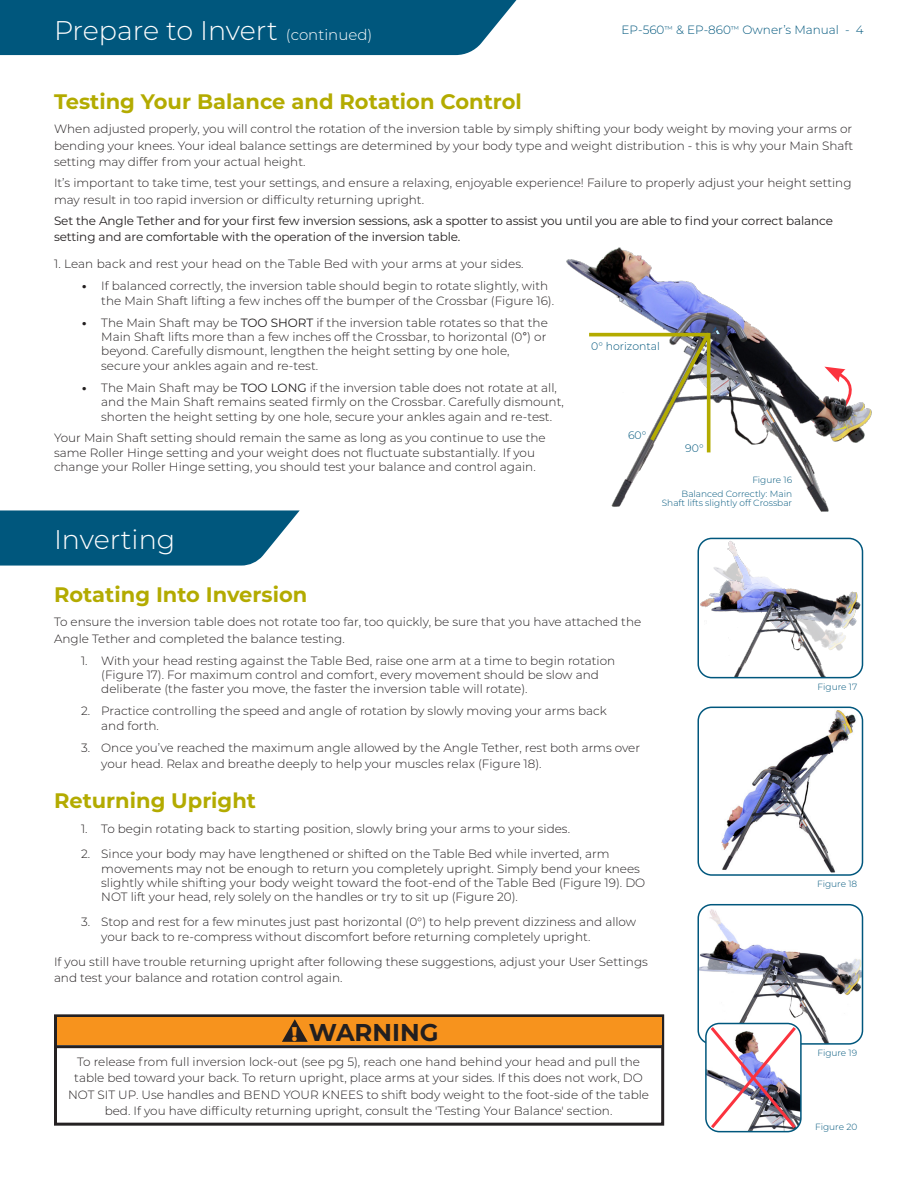
<style>
.page{position:relative;width:918px;height:1188px;background:#fff}
.page>*{position:absolute;margin:0;border:0;box-sizing:border-box;transform-origin:0 0}
.t1{font:300 27px "Montserrat";color:#fff}
.t2{font:700 24.3px "Montserrat";color:#231f20}
.t3{font:700 21px "Montserrat";color:#b3ab00}
.t4{font:900 19.8px "Montserrat";color:#f7931d;scale:.88 1}
.t5{font:300 12px/14.4px "Montserrat";color:#231f20}
.t6{font:12px/16.5px "Montserrat";letter-spacing:-.01em;color:#231f20}
.t7{font:300 12px "Montserrat";color:#00577d}
.t8{font:300 10.95px "Montserrat";color:#00577d}
.t9{font:300 9px/9px "Montserrat";color:#00577d;text-align:right}
.s1{font-size:15px}
.s2{font-family:"Trebuchet MS";font-weight:400}
.s3{font-weight:400}
.s4{font-family:"Arial";font-weight:400}
</style>
<div class="page">
<img style="left:566px;top:247px;width:306px;height:265px">
<hr style="left:589px;top:333px;width:119px;height:3px;background:#b3ab00">
<svg style="left:647px;top:330px;width:66px;height:115px"></svg>
<hr style="left:707px;top:333px;width:3px;height:119px;background:#b3ab00">
<img style="left:698px;top:538px;width:164px;height:140px">
<div style="left:698px;top:538px;width:165px;height:140px;border:2px solid #00577d;border-radius:14px"></div>
<img style="left:698px;top:905px;width:164px;height:138px">
<div style="left:698px;top:904px;width:165px;height:141px;border:2px solid #00577d;border-radius:14px"></div>
<div style="left:705px;top:1023px;width:97px;height:109px;border:2px solid #00577d;border-radius:14px"></div>
<img style="left:708px;top:1024px;width:91px;height:107px">
<div style="left:0;top:0;width:517px;height:55px;background:#00577d"></div>
<svg style="left:0;top:510px;width:300px;height:56px;background:#166588"></svg>
<div style="left:54px;top:1014px;width:610px;height:112px;border:3px solid #231f20"></div>
<div style="left:57px;top:1017px;width:604px;height:28px;background:#f7931d"></div>
<hr style="left:56px;top:1045px;width:606px;height:3px;background:#231f20">
<svg style="left:282px;top:1019px;width:26px;height:23px"></svg>
<img style="left:704px;top:707px;width:158px;height:166px">
<div style="left:698px;top:707px;width:165px;height:169px;border:2px solid #00577d;border-radius:14px"></div>
<p class="t1" style="left:54px;top:12px;width:320px">Prepare to Invert <span class="s1">(continued)</span></p>
<p class="t7" style="left:622px;top:22px;width:244px">EP-560<sup>™</sup> &amp; EP-860<sup>™</sup> Owner’s Manual - 4</p>
<p class="t3" style="left:54px;top:87px;width:469px">Testing Your Balance and Rotation Control</p>
<p class="t5" style="left:54px;top:121px;width:801px;line-height:16.5px;text-align:justify">When adjusted properly, you will control the rotation of the inversion table by simply shifting your body weight by moving your arms or bending your knees. Your ideal balance settings are determined by your body type and weight distribution - this is why your Main Shaft setting may differ from your actual height.</p>
<p class="t5" style="left:54px;top:175px;width:799px;line-height:16.5px">It’s important to take time, test your settings, and ensure a relaxing, enjoyable experience! Failure to properly adjust your height setting may result in too rapid inversion or difficulty returning upright.</p>
<p class="t6" style="left:54px;top:212px;width:780px">Set the Angle Tether and for your first few inversion sessions, ask a spotter to assist you until you are able to find your correct balance setting and are comfortable with the operation of the inversion table.</p>
<p class="t5" style="left:54px;top:257px;width:471px">1. Lean back and rest your head on the Table Bed with your arms at your sides.</p>
<p class="t5" style="left:101px;top:278px;width:454px;text-indent:-20px"><span class="s2">•</span> If balanced correctly, the inversion table should begin to rotate slightly, with the Main Shaft lifting a few inches off the bumper of the Crossbar (Figure 16).</p>
<p class="t5" style="left:101px;top:315px;width:448px;text-indent:-20px"><span class="s2">•</span> The Main Shaft may be <span class="s3">TOO SHORT</span> if the inversion table rotates so that the Main Shaft lifts more than a few inches off the Crossbar, to horizontal (0<span class="s4">°</span>) or beyond. Carefully dismount, lengthen the height setting by one hole, secure your ankles again and re-test.</p>
<p class="t5" style="left:101px;top:380px;width:464px;text-indent:-20px"><span class="s2">•</span> The Main Shaft may be <span class="s3">TOO LONG</span> if the inversion table does not rotate at all, and the Main Shaft remains seated firmly on the Crossbar. Carefully dismount, shorten the height setting by one hole, secure your ankles again and re-test.</p>
<p class="t5" style="left:54px;top:431px;width:493px">Your Main Shaft setting should remain the same as long as you continue to use the same Roller Hinge setting and your weight does not fluctuate substantially. If you change your Roller Hinge setting, you should test your balance and control again.</p>
<p class="t9" style="left:752px;top:475px;width:41px">Figure 16</p>
<p class="t9" style="left:662px;top:489px;width:132px">Balanced Correctly: Main<br>Shaft lifts slightly off Crossbar</p>
<p class="t8" style="left:591px;top:338px;width:70px">0° horizontal</p>
<p class="t8" style="left:628px;top:427px;width:20px">60°</p>
<p class="t8" style="left:685px;top:441px;width:20px">90°</p>
<p class="t1" style="left:54px;top:521px;width:123px">Inverting</p>
<p class="t3" style="left:54px;top:580px;width:255px">Rotating Into Inversion</p>
<p class="t5" style="left:54px;top:613px;width:589px;line-height:16.5px">To ensure the inversion table does not rotate too far, too quickly, be sure that you have attached the<br>Angle Tether and completed the balance testing.</p>
<p class="t5" style="left:101px;top:653px;width:516px;text-indent:-20px">1. With your head resting against the Table Bed, raise one arm at a time to begin rotation (Figure 17). For maximum control and comfort, every movement should be slow and deliberate (the faster you move, the faster the inversion table will rotate).</p>
<p class="t5" style="left:101px;top:704px;width:507px;text-indent:-20px">2. Practice controlling the speed and angle of rotation by slowly moving your arms back and forth.</p>
<p class="t5" style="left:101px;top:739px;width:540px;line-height:16.5px;text-indent:-20px">3. Once you’ve reached the maximum angle allowed by the Angle Tether, rest both arms over your head. Relax and breathe deeply to help your muscles relax (Figure 18).</p>
<p class="t3" style="left:54px;top:786px;width:203px">Returning Upright</p>
<p class="t5" style="left:81px;top:821px;width:491px">1. To begin rotating back to starting position, slowly bring your arms to your sides.</p>
<p class="t5" style="left:101px;top:846px;width:546px;text-indent:-20px">2. Since your body may have lengthened or shifted on the Table Bed while inverted, arm movements may not be enough to return you completely upright. Simply bend your knees slightly while shifting your body weight toward the foot-end of the Table Bed (Figure 19). DO NOT lift your head, rely solely on the handles or try to sit up (Figure 20).</p>
<p class="t5" style="left:101px;top:914px;width:537px;text-indent:-20px">3. Stop and rest for a few minutes just past horizontal (0°) to help prevent dizziness and allow your back to re-compress without discomfort before returning completely upright.</p>
<p class="t5" style="left:54px;top:953px;width:595px;line-height:16.5px">If you still have trouble returning upright after following these suggestions, adjust your User Settings and test your balance and rotation control again.</p>
<p class="t4" style="left:292px;top:1019px;width:8px">!</p>
<p class="t2" style="left:309px;top:1015px;width:131px">WARNING</p>
<p class="t5" style="left:68px;top:1053px;width:583px;line-height:16.5px;text-align:center">To release from full inversion lock-out (see pg 5), reach one hand behind your head and pull the table bed toward your back. To return upright, place arms at your sides. If this does not work, DO NOT SIT UP. Use handles and BEND YOUR KNEES to shift body weight to the foot-side of the table bed. If you have difficulty returning upright, consult the 'Testing Your Balance' section.</p>
<p class="t9" style="left:818px;top:682px;width:41px">Figure 17</p>
<p class="t9" style="left:817px;top:879px;width:42px">Figure 18</p>
<p class="t9" style="left:817px;top:1048px;width:41px">Figure 19</p>
<p class="t9" style="left:815px;top:1122px;width:44px">Figure 20</p>
</div>
